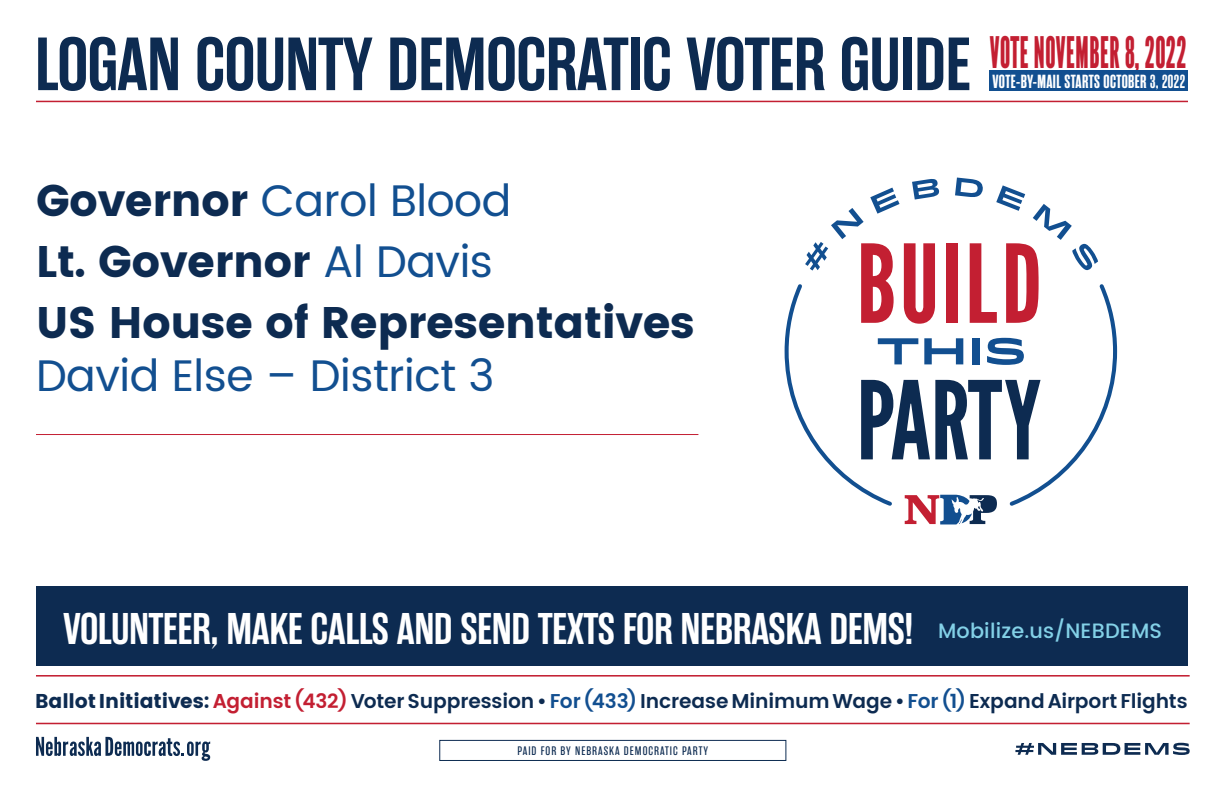
<style>
.page{position:relative;width:1224px;height:792px;background:#fff}
.page>*{position:absolute;margin:0;border:0;box-sizing:border-box;transform-origin:0 0}
.t1{font:600 75.2px "Rama Gothic E";letter-spacing:-.01em;color:#0d2b51}
.t2{font:600 44.4px "Rama Gothic E";letter-spacing:-.01em;color:#fff}
.t3{font:44.2px/61.2px "Poppins";letter-spacing:-.01em;color:#0d2b51}
.t4{font:44.2px "Poppins";letter-spacing:-.01em;color:#124f90}
.t5{font:condensed 43.4px "League Gothic";color:#c31f32}
.t6{font:600 20px "Poppins";letter-spacing:-.005em;color:#0d2b51}
.t7{font:700 19px "Rama Gothic M";letter-spacing:.02em;color:#fff}
.t8{font:12.4px "Rama Gothic E";letter-spacing:.08em;color:#0d2b51}
.s1{color:#124f90}
.s2{font-family:"Poppins";font-weight:500;font-size:20.8px;color:#83d1e7}
.s3{font-weight:400}
.s4{color:#c31f32}
</style>
<div class="page">
<div style="left:439px;top:740px;width:347px;height:21px;border:1px solid #0d2b51"></div>
<svg style="left:1015px;top:743px;width:175px;height:12px"></svg>
<svg style="left:36px;top:737px;width:174px;height:24px"></svg>
<hr style="left:36px;top:101px;width:1152px;height:1px;background:#c31f32">
<div style="left:990px;top:71px;width:198px;height:20px;background:#124f90"></div>
<hr style="left:36px;top:723px;width:1154px;height:1px;background:#c31f32">
<hr style="left:36px;top:675px;width:1154px;height:2px;background:#c31f32">
<div style="left:36px;top:587px;width:1152px;height:79px;background:#0d2b51"></div>
<hr style="left:36px;top:434px;width:662px;height:1px;background:#c31f32">
<svg style="left:784px;top:178px;width:334px;height:346px"></svg>
<h1 class="t1" style="left:35px;top:23px;width:938px">LOGAN COUNTY DEMOCRATIC VOTER GUIDE</h1>
<h3 class="t5" style="left:990px;top:27px;width:199px">VOTE NOVEMBER 8, 2022</h3>
<p class="t7" style="left:993px;top:72px;width:194px">VOTE-BY-MAIL STARTS OCTOBER 3, 2022</p>
<h3 class="t3" style="left:36px;top:170px;width:660px">Governor <span class="s1">Carol Blood<br></span>Lt. Governor <span class="s1">Al Davis<br></span>US House of Representatives</h3>
<h3 class="t4" style="left:36px;top:344px;width:460px">David Else – District 3</h3>
<h2 class="t2" style="left:63px;top:604px;width:1100px">VOLUNTEER, MAKE CALLS AND SEND TEXTS FOR NEBRASKA DEMS! <span class="s2">Mobilize.us/NEBDEMS</span></h2>
<p class="t6" style="left:35px;top:686px;width:1154px"><span class="s3">Ballot Initiatives:</span> <span class="s4">Against (432)</span> Voter Suppression • <span class="s1">For (433)</span> Increase Minimum Wage • <span class="s1">For (1)</span> Expand Airport Flights</p>
<p class="t8" style="left:518px;top:744px;width:192px">PAID FOR BY NEBRASKA DEMOCRATIC PARTY</p>
</div>
